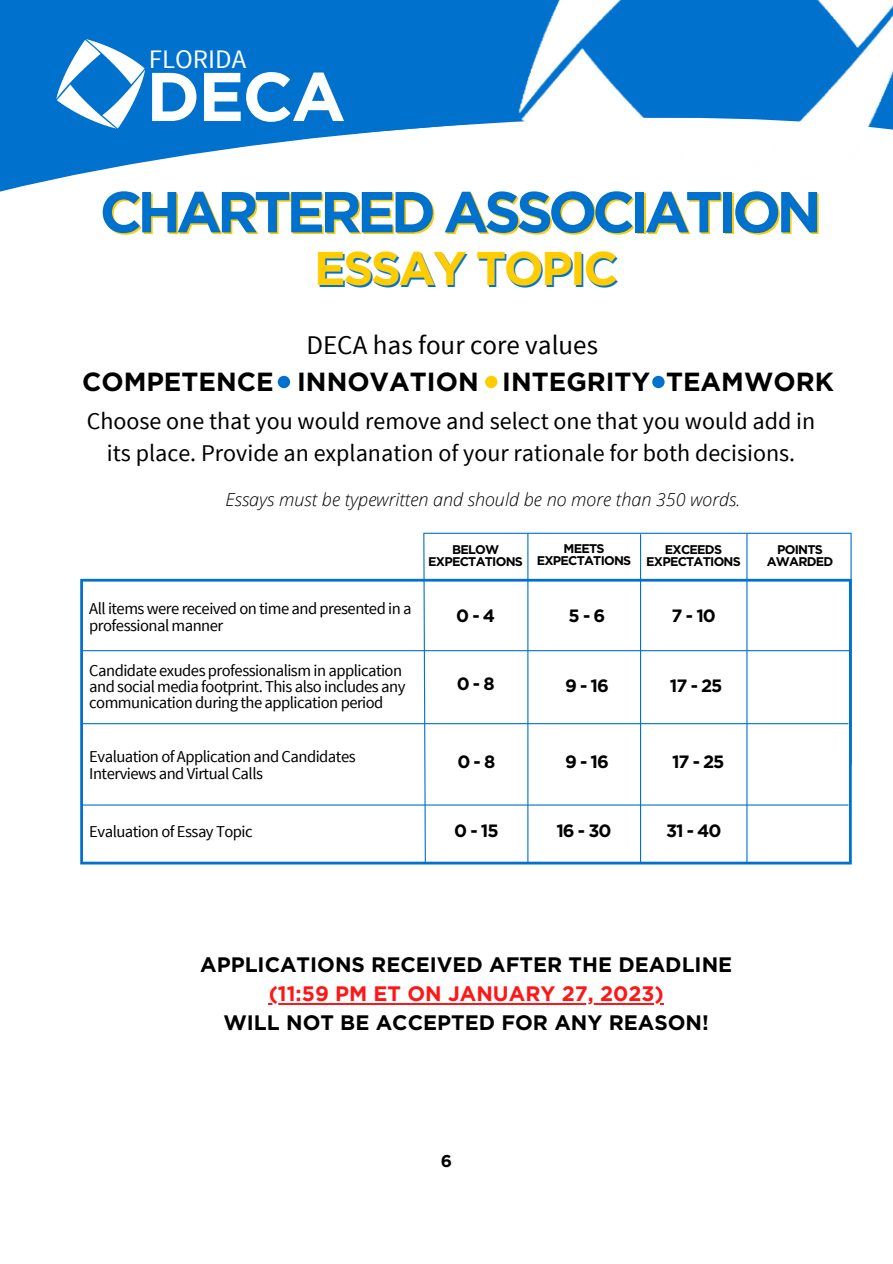
<style>
.page{position:relative;width:893px;height:1264px;background:#fff}
.page>*{position:absolute;margin:0;border:0;box-sizing:border-box;transform-origin:0 0}
.t1{font:700 68.7px "Gotham";color:#fff}
.t2{font:700 57.75px "Gotham";letter-spacing:-.085em;color:#0072ce}
.t3{font:700 47.25px "Gotham";letter-spacing:-.055em;color:#fc0}
.t4{font:27px "Source Sans Pro";color:#000}
.t5{font:26.7px "Source Sans Pro";color:#fff}
.t6{font:700 26.25px "Gotham";color:#000}
.t7{font:24px/32.5px "Source Sans Pro";color:#000;text-align:center}
.t8{font:700 21px "Gotham";color:#000}
.t9{font:700 21px "Gotham";color:#ff1616}
.t10{font:italic 300 18px "Open Sans";color:#000}
.t11{font:700 17.85px "Gotham";letter-spacing:-.06em;color:#000}
.t12{font:700 17.1px "Gotham";color:#000}
.t13{font:16.5px/16.4px "Source Sans Pro";letter-spacing:-.03em;color:#000}
.t14{font:700 12.6px/11.7px "Gotham";letter-spacing:-.06em;color:#000;text-align:center}
</style>
<div class="page">
<div style="left:0;top:0;width:892px;height:219px;background:#0072ce"></div>
<svg style="left:0;top:122px;width:665px;height:267px"></svg>
<img style="left:54px;top:39px;width:94px;height:92px">
<img style="left:504px;top:0;width:388px;height:263px">
<div style="left:278px;top:376px;width:12px;height:12px;background:#0072ce;border-radius:50%"></div>
<div style="left:485px;top:376px;width:12px;height:12px;background:#fc0;border-radius:50%"></div>
<div style="left:652px;top:376px;width:12px;height:12px;background:#0072ce;border-radius:50%"></div>
<svg style="left:80px;top:579px;width:771px;height:285px"></svg>
<svg style="left:422px;top:532px;width:4px;height:331px"></svg>
<hr style="left:527px;top:533px;width:1px;height:329px;background:#0072ce">
<hr style="left:640px;top:534px;width:1px;height:328px;background:#0072ce">
<hr style="left:746px;top:533px;width:1px;height:329px;background:#0072ce">
<hr style="left:424px;top:532px;width:427px;height:2px;background:#0072ce">
<hr style="left:82px;top:650px;width:767px;height:1px;background:#0072ce">
<hr style="left:81px;top:723px;width:767px;height:1px;background:#0072ce">
<hr style="left:81px;top:804px;width:767px;height:1px;background:#0072ce">
<hr style="left:850px;top:533px;width:1px;height:231px;background:#0072ce">
<hr style="left:269px;top:1002px;width:394px;height:2px;background:#ff1616">
<h3 class="t5" style="left:149px;top:42px;width:99px">FLORIDA</h3>
<h1 class="t1" style="left:146px;top:66px;width:201px">DECA</h1>
<h2 class="t2" style="left:100px;top:186px;width:723px">CHARTERED ASSOCIATION</h2>
<h3 class="t3" style="left:314px;top:247px;width:305px">ESSAY TOPIC</h3>
<h3 class="t4" style="left:306px;top:327px;width:293px">DECA has four core values</h3>
<h3 class="t6" style="left:82px;top:370px;width:753px">COMPETENCE INNOVATION INTEGRITY TEAMWORK</h3>
<h3 class="t7" style="left:87px;top:404px;width:730px">Choose one that you would remove and select one that you would add in its place. Provide an explanation of your rationale for both decisions.</h3>
<p class="t10" style="left:225px;top:487px;width:516px">Essays must be typewritten and should be no more than 350 words.</p>
<p class="t14" style="left:428px;top:544px;width:96px">BELOW<br>EXPECTATIONS</p>
<p class="t14" style="left:536px;top:543px;width:96px">MEETS<br>EXPECTATIONS</p>
<p class="t14" style="left:646px;top:544px;width:96px">EXCEEDS<br>EXPECTATIONS</p>
<p class="t14" style="left:766px;top:544px;width:68px">POINTS<br>AWARDED</p>
<p class="t13" style="left:89px;top:600px;width:324px">All items were received on time and presented in a professional manner</p>
<p class="t13" style="left:89px;top:661px;width:317px">Candidate exudes professionalism in application and social media footprint. This also includes any communication during the application period</p>
<p class="t13" style="left:89px;top:748px;width:268px">Evaluation of Application and Candidates<br>Interviews and Virtual Calls</p>
<p class="t11" style="left:456px;top:607px;width:40px">0-4</p>
<p class="t11" style="left:568px;top:607px;width:38px">5-6</p>
<p class="t11" style="left:671px;top:607px;width:46px">7-10</p>
<p class="t11" style="left:456px;top:675px;width:39px">0-8</p>
<p class="t11" style="left:565px;top:677px;width:45px">9-16</p>
<p class="t11" style="left:670px;top:677px;width:54px">17 - 25</p>
<p class="t11" style="left:457px;top:754px;width:39px">0-8</p>
<p class="t11" style="left:565px;top:754px;width:45px">9-16</p>
<p class="t11" style="left:672px;top:754px;width:54px">17 - 25</p>
<p class="t13" style="left:89px;top:823px;width:165px">Evaluation of Essay Topic</p>
<p class="t11" style="left:454px;top:823px;width:46px">0-15</p>
<p class="t11" style="left:556px;top:823px;width:56px">16 - 30</p>
<p class="t11" style="left:666px;top:823px;width:57px">31 - 40</p>
<p class="t8" style="left:200px;top:955px;width:533px">APPLICATIONS RECEIVED AFTER THE DEADLINE</p>
<p class="t9" style="left:269px;top:984px;width:396px">(11:59 PM ET ON JANUARY 27, 2023)</p>
<p class="t8" style="left:223px;top:1013px;width:487px">WILL NOT BE ACCEPTED FOR ANY REASON!</p>
<p class="t12" style="left:440px;top:1153px;width:13px">6</p>
</div>
